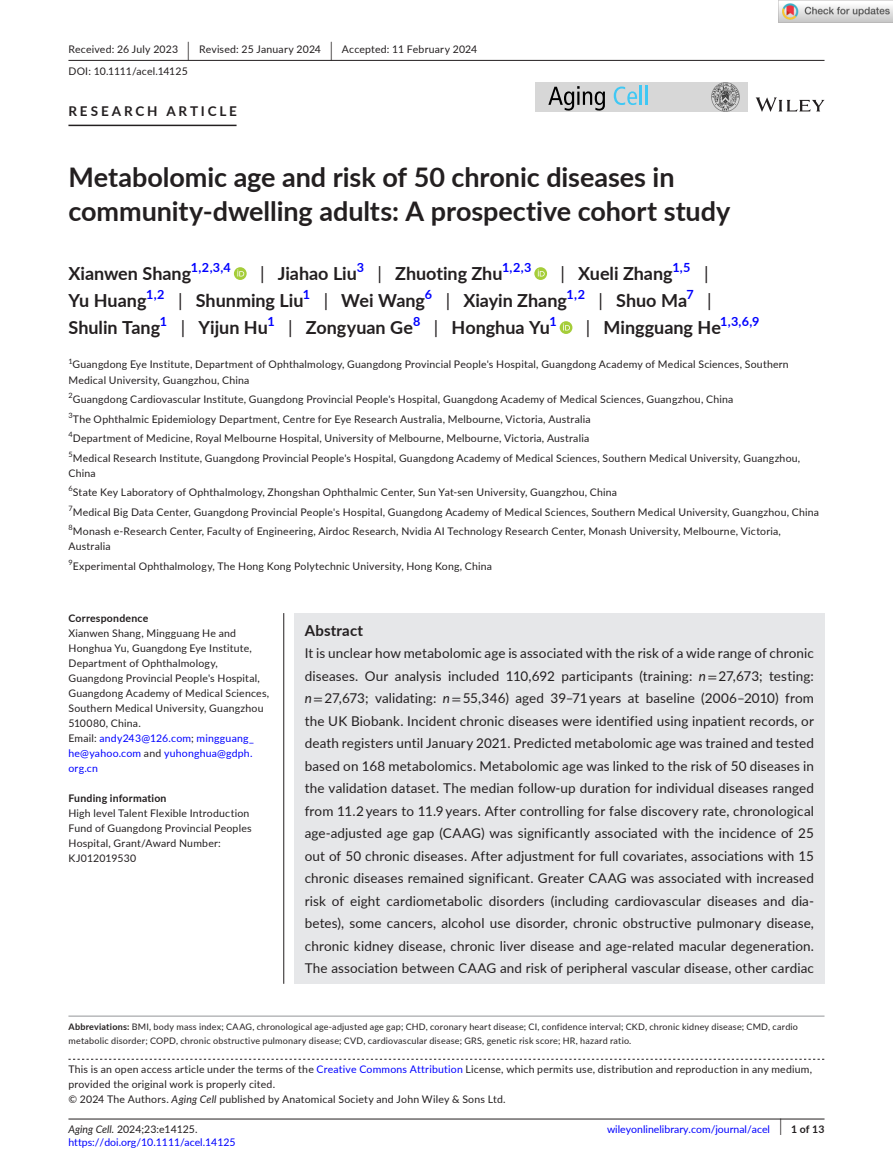
<style>
.page{position:relative;width:893px;height:1174px;background:#fff}
.page>*{position:absolute;margin:0;border:0;box-sizing:border-box;transform-origin:0 0}
.t1{font:700 27px/34.5px "Lato";color:#231f20}
.t2{font:700 18px "Lato";color:#231f20}
.t3{font:18px "Lato";color:#231f20}
.t4{font:700 15px "Lato";letter-spacing:.015em;color:#231f20}
.t5{font:13.5px/22.5px "Lato";letter-spacing:.01em;color:#231f20;text-align:justify}
.t6{font:700 13.5px "Lato";letter-spacing:.21em;color:#231f20}
.t7{font:700 12.6px "Lato";color:#00f}
.t8{font:10.5px/15px "Lato";letter-spacing:.02em;color:#231f20}
.t9{font:10.5px "Lato";color:#00f}
.t10{font:700 10.5px "Lato";letter-spacing:.02em;color:#231f20}
.t11{font:10.5px "Lato";color:#231f20}
.t12{font:9px/13.5px "Lato";letter-spacing:.025em;color:#231f20}
.t13{font:7.35px "Lato";color:#231f20}
.s1{font-size:19.65px}
.s2{font-weight:400}
.s3{color:#00f}
.s4{font-style:italic}
.s5{font-family:"STIX"}
.s6{font-weight:700}
.s7{font-weight:400;font-size:17.4px}
</style>
<div class="page">
<hr style="left:68px;top:1118px;width:756px;height:1px;background:#231f20">
<svg style="left:756px;top:97px;width:68px;height:15px"></svg>
<div style="left:536px;top:82px;width:212px;height:30px;background:#d7d7d7"></div>
<svg style="left:548px;top:86px;width:57px;height:25px"></svg>
<svg style="left:614px;top:87px;width:23px;height:18px"></svg>
<hr style="left:640px;top:85px;width:2px;height:20px;background:#40c8f4">
<hr style="left:645px;top:85px;width:3px;height:20px;background:#40c8f4">
<img style="left:711px;top:83px;width:29px;height:28px">
<hr style="left:68px;top:60px;width:756px;height:1px;background:#231f20">
<hr style="left:68px;top:125px;width:169px;height:1px;background:#231f20">
<svg style="left:234px;top:267px;width:13px;height:13px"></svg>
<svg style="left:237px;top:269px;width:7px;height:7px"></svg>
<svg style="left:534px;top:267px;width:13px;height:13px"></svg>
<svg style="left:538px;top:269px;width:7px;height:7px"></svg>
<svg style="left:560px;top:321px;width:12px;height:13px"></svg>
<svg style="left:563px;top:323px;width:7px;height:7px"></svg>
<svg style="left:68px;top:1058px;width:756px;height:1px"></svg>
<hr style="left:68px;top:1015px;width:756px;height:1px;background:#939598">
<div style="left:294px;top:613px;width:530px;height:370px;background:#e6e7e9"></div>
<hr style="left:283px;top:613px;width:1px;height:370px;background:#231f20">
<img style="left:779px;top:0;width:114px;height:23px">
<p class="t8" style="left:68px;top:38px;width:410px;line-height:21.8px">Received: 26 July 2023 <span class="s1">|</span> Revised: 25 January 2024 <span class="s1">|</span> Accepted: 11 February 2024<br>DOI: 10.1111/acel.14125</p>
<p class="t6" style="left:68px;top:101px;width:170px">RESEARCH ARTICLE</p>
<h1 class="t1" style="left:68px;top:159px;width:663px">Metabolomic age and risk of 50 chronic diseases in community-dwelling adults: A prospective cohort study</h1>
<h2 class="t2" style="left:68px;top:260px;width:124px">Xianwen Shang</h2>
<p class="t7" style="left:191px;top:258px;width:41px">1,2,3,4</p>
<h2 class="t2" style="left:260px;top:260px;width:98px"><span class="s2">|</span> Jiahao Liu</h2>
<p class="t7" style="left:357px;top:258px;width:9px">3</p>
<h2 class="t2" style="left:378px;top:260px;width:126px"><span class="s2">|</span> Zhuoting Zhu</h2>
<p class="t7" style="left:502px;top:258px;width:31px">1,2,3</p>
<h2 class="t2" style="left:561px;top:260px;width:114px"><span class="s2">|</span> Xueli Zhang</h2>
<p class="t7" style="left:672px;top:258px;width:20px">1,5</p>
<h2 class="t3" style="left:704px;top:260px;width:6px">|</h2>
<h2 class="t2" style="left:68px;top:287px;width:80px">Yu Huang</h2>
<p class="t7" style="left:146px;top:285px;width:20px">1,2</p>
<h2 class="t2" style="left:178px;top:287px;width:127px"><span class="s2">|</span> Shunming Liu</h2>
<p class="t7" style="left:303px;top:285px;width:9px">1</p>
<h2 class="t2" style="left:324px;top:287px;width:103px"><span class="s2">|</span> Wei Wang</h2>
<p class="t7" style="left:425px;top:285px;width:9px">6</p>
<h2 class="t2" style="left:446px;top:287px;width:123px"><span class="s2">|</span> Xiayin Zhang</h2>
<p class="t7" style="left:567px;top:285px;width:20px">1,2</p>
<h2 class="t2" style="left:598px;top:287px;width:90px"><span class="s2">|</span> Shuo Ma</h2>
<p class="t7" style="left:686px;top:285px;width:9px">7</p>
<h2 class="t3" style="left:707px;top:287px;width:6px">|</h2>
<h2 class="t2" style="left:68px;top:314px;width:93px">Shulin Tang</h2>
<p class="t7" style="left:160px;top:312px;width:9px">1</p>
<h2 class="t2" style="left:181px;top:314px;width:89px"><span class="s2">|</span> Yijun Hu</h2>
<p class="t7" style="left:267px;top:312px;width:9px">1</p>
<h2 class="t2" style="left:288px;top:314px;width:126px"><span class="s2">|</span> Zongyuan Ge</h2>
<p class="t7" style="left:413px;top:312px;width:9px">8</p>
<h2 class="t2" style="left:434px;top:314px;width:118px"><span class="s2">|</span> Honghua Yu</h2>
<p class="t7" style="left:549px;top:312px;width:9px">1</p>
<h2 class="t2" style="left:586px;top:314px;width:137px"><span class="s2">|</span> Mingguang He</h2>
<p class="t7" style="left:720px;top:312px;width:41px">1,3,6,9</p>
<p class="t13" style="left:68px;top:356px;width:6px">1</p>
<p class="t8" style="left:68px;top:357px;width:722px;text-indent:4px">Guangdong Eye Institute, Department of Ophthalmology, Guangdong Provincial People's Hospital, Guangdong Academy of Medical Sciences, Southern<br>Medical University, Guangzhou, China</p>
<p class="t13" style="left:68px;top:390px;width:6px">2</p>
<p class="t8" style="left:68px;top:389px;width:733px;line-height:19.5px;text-indent:4px">Guangdong Cardiovascular Institute, Guangdong Provincial People's Hospital, Guangdong Academy of Medical Sciences, Guangzhou, China<br><sup>3</sup>The Ophthalmic Epidemiology Department, Centre for Eye Research Australia, Melbourne, Victoria, Australia<br><sup>4</sup>Department of Medicine, Royal Melbourne Hospital, University of Melbourne, Melbourne, Victoria, Australia<br><sup>5</sup>Medical Research Institute, Guangdong Provincial People's Hospital, Guangdong Academy of Medical Sciences, Southern Medical University, Guangzhou,</p>
<p class="t8" style="left:68px;top:462px;width:752px;line-height:19.5px">China<br><sup>6</sup>State Key Laboratory of Ophthalmology, Zhongshan Ophthalmic Center, Sun Yat-sen University, Guangzhou, China<br><sup>7</sup>Medical Big Data Center, Guangdong Provincial People's Hospital, Guangdong Academy of Medical Sciences, Southern Medical University, Guangzhou, China <sup>8</sup>Monash e-Research Center, Faculty of Engineering, Airdoc Research, Nvidia AI Technology Research Center, Monash University, Melbourne, Victoria,</p>
<p class="t8" style="left:68px;top:536px;width:425px;line-height:19.5px">Australia<br><sup>9</sup>Experimental Ophthalmology, The Hong Kong Polytechnic University, Hong Kong, China</p>
<p class="t10" style="left:68px;top:610px;width:81px">Correspondence</p>
<p class="t8" style="left:68px;top:625px;width:202px">Xianwen Shang, Mingguang He and<br>Honghua Yu, Guangdong Eye Institute,<br>Department of Ophthalmology,<br>Guangdong Provincial People's Hospital,<br>Guangdong Academy of Medical Sciences,<br>Southern Medical University, Guangzhou<br>510080, China.<br>Email: <span class="s3">andy243@126.com</span>; <span class="s3">mingguang_ he@yahoo.com</span> and <span class="s3">yuhonghua@gdph. org.cn</span></p>
<p class="t10" style="left:68px;top:790px;width:100px">Funding information</p>
<p class="t8" style="left:68px;top:805px;width:185px">High level Talent Flexible Introduction<br>Fund of Guangdong Provincial Peoples<br>Hospital, Grant/Award Number:<br>KJ012019530</p>
<h3 class="t4" style="left:305px;top:619px;width:60px">Abstract</h3>
<p class="t5" style="left:305px;top:641px;width:511px">It is unclear how metabolomic age is associated with the risk of a wide range of chronic diseases. Our analysis included 110,692 participants (training: <span class="s4">n</span><span class="s5">=</span> 27,673; testing: <span class="s4">n</span><span class="s5">=</span> 27,673; validating: <span class="s4">n</span><span class="s5">=</span> 55,346) aged 39–71 years at baseline (2006–2010) from the UK Biobank. Incident chronic diseases were identified using inpatient records, or death registers until January 2021. Predicted metabolomic age was trained and tested based on 168 metabolomics. Metabolomic age was linked to the risk of 50 diseases in the validation dataset. The median follow-up duration for individual diseases ranged from 11.2 years to 11.9 years. After controlling for false discovery rate, chronological age-adjusted age gap (CAAG) was significantly associated with the incidence of 25 out of 50 chronic diseases. After adjustment for full covariates, associations with 15 chronic diseases remained significant. Greater CAAG was associated with increased risk of eight cardiometabolic disorders (including cardiovascular diseases and dia&shy;betes), some cancers, alcohol use disorder, chronic obstructive pulmonary disease, chronic kidney disease, chronic liver disease and age-related macular degeneration.<br>The association between CAAG and risk of peripheral vascular disease, other cardiac</p>
<p class="t12" style="left:68px;top:1019px;width:731px"><span class="s6">Abbreviations:</span> BMI, body mass index; CAAG, chronological age-adjusted age gap; CHD, coronary heart disease; CI, confidence interval; CKD, chronic kidney disease; CMD, cardio metabolic disorder; COPD, chronic obstructive pulmonary disease; CVD, cardiovascular disease; GRS, genetic risk score; HR, hazard ratio.</p>
<p class="t8" style="left:68px;top:1061px;width:745px">This is an open access article under the terms of the <span class="s3">Creative Commons Attribution</span> License, which permits use, distribution and reproduction in any medium, provided the original work is properly cited.<br>© 2024 The Authors. <span class="s4">Aging Cell</span> published by Anatomical Society and John Wiley &amp; Sons Ltd.</p>
<p class="t11" style="left:68px;top:1121px;width:131px"><span class="s4">Aging Cell.</span> 2024;23:e14125.</p>
<p class="t10" style="left:779px;top:1121px;width:46px"><span class="s7">|</span> 1 of 13</p>
<p class="t9" style="left:68px;top:1135px;width:169px">https://doi.org/10.1111/acel.14125</p>
<p class="t9" style="left:607px;top:1121px;width:165px">wileyonlinelibrary.com/journal/acel</p>
</div>
